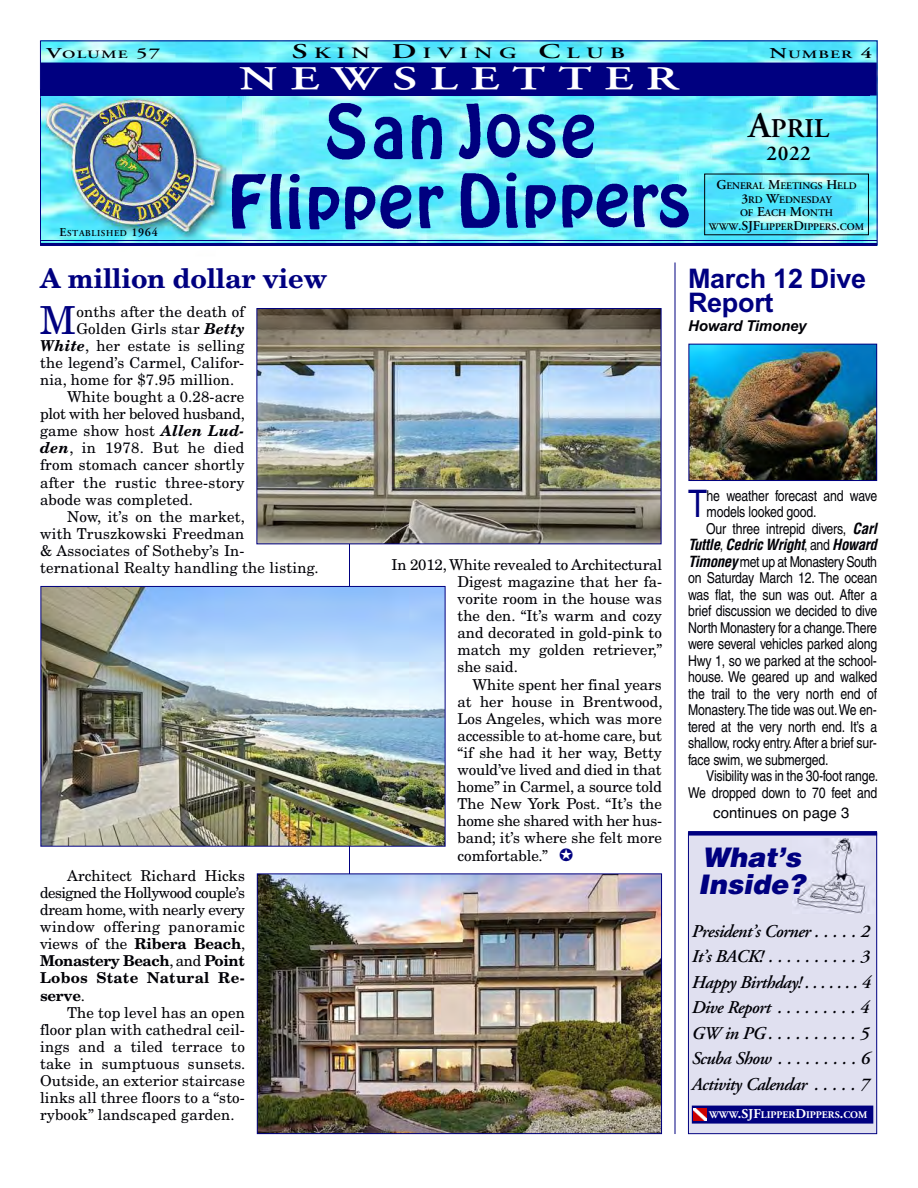
<style>
.page{position:relative;width:918px;height:1188px;background:#fff}
.page>*{position:absolute;margin:0;border:0;box-sizing:border-box;transform-origin:0 0}
.t1{font:38.7px "New Century Schlbk";color:#000080}
.t2{font:condensed 37.95px "Helvetica";color:#000080}
.t3{font:600 33px "Adobe Garamond";letter-spacing:.255em;color:#fff;scale:1.5 1}
.t4{font:700 27px "New Century Schlbk";letter-spacing:-.01em;color:#000080}
.t5{font:700 27px/24px "Arial";letter-spacing:-.01em;color:#000080}
.t6{font:italic 900 27px/27px "Helvetica";color:#000080}
.t7{font:600 27px "Adobe Garamond";color:#000006}
.t8{font:600 21px "Adobe Garamond";color:#000006}
.t9{font:italic 600 18px/25.5px "Adobe Garamond";letter-spacing:-.03em;color:#000006;text-align:justify}
.t10{font:600 15.75px "Adobe Garamond";letter-spacing:.27em;color:#000006;scale:1.5 1}
.t11{font:15px/17.1px "New Century Schlbk";letter-spacing:.01em;color:#000006;text-align:justify}
.t12{font:condensed 15px "Helvetica";letter-spacing:-.01em;color:#000006}
.t13{font:italic 700 condensed 15px "Helvetica";letter-spacing:-.025em;color:#000006}
.t14{font:condensed 15px "Helvetica";letter-spacing:-.03em;color:#000006}
.t15{font:15px "New Century Schlbk";letter-spacing:-.02em;color:#000006}
.t16{font:15px "Helvetica";color:#000006}
.t17{font:italic 700 15px "Arial";letter-spacing:-.01em;color:#000006}
.t18{font:600 11.25px "Adobe Garamond";letter-spacing:.07em;color:#000006;scale:1.5 1}
.t19{font:600 10.2px/13.5px "Adobe Garamond";letter-spacing:-.005em;color:#000006;text-align:center}
.t20{font:700 10.2px "Adobe Garamond";color:#fff}
.t21{font:600 9px "Adobe Garamond";letter-spacing:.07em;color:#000006}
.s1{font-size:15px}
.s2{font-size:21px}
.s3{font-size:12px}
.s4{font-weight:700;font-style:italic}
.s5{font-weight:700}
.s6{font-size:36px}
.s7{font-size:13.5px}
.s8{font-weight:400;font-style:normal}
</style>
<div class="page">
<img style="left:42px;top:42px;width:834px;height:201px">
<div style="left:41px;top:63px;width:836px;height:33px;background:#000080"></div>
<img style="left:41px;top:96px;width:829px;height:143px">
<img style="left:40px;top:239px;width:830px;height:4px">
<img style="left:40px;top:98px;width:202px;height:141px">
<hr style="left:40px;top:240px;width:837px;height:1px;background:#000080">
<hr style="left:40px;top:243px;width:837px;height:3px;background:#000080">
<img style="left:229px;top:98px;width:467px;height:136px">
<div style="left:689px;top:833px;width:187px;height:300px;background:#e0e0f0"></div>
<div style="left:688px;top:833px;width:189px;height:301px;border:1px solid #000080"></div>
<div style="left:692px;top:1106px;width:181px;height:18px;background:#000080"></div>
<img style="left:796px;top:839px;width:70px;height:74px">
<svg style="left:694px;top:1108px;width:12px;height:13px"></svg>
<div style="left:688px;top:831px;width:189px;height:5px;background:#000080"></div>
<hr style="left:675px;top:263px;width:1px;height:871px;background:#000080">
<img style="left:690px;top:346px;width:185px;height:133px">
<div style="left:688px;top:344px;width:189px;height:137px;border:1px solid #000080"></div>
<hr style="left:349px;top:535px;width:1px;height:351px;background:#000080">
<img style="left:258px;top:310px;width:401px;height:232px">
<div style="left:256px;top:308px;width:405px;height:236px;border:1px solid #000080"></div>
<img style="left:43px;top:588px;width:401px;height:257px">
<div style="left:41px;top:586px;width:405px;height:261px;border:1px solid #000080"></div>
<img style="left:259px;top:875px;width:401px;height:257px">
<div style="left:257px;top:873px;width:405px;height:261px;border:1px solid #000080"></div>
<p class="t18" style="left:46px;top:50px;width:77px"><span class="s1">V</span>OLUME <span class="s1">57</span></p>
<p class="t10" style="left:292px;top:47px;width:224px"><span class="s2">S</span>KIN <span class="s2">D</span>IVING <span class="s2">C</span>LUB</p>
<p class="t18" style="left:769px;top:50px;width:70px"><span class="s1">N</span>UMBER <span class="s1">4</span></p>
<h3 class="t3" style="left:239px;top:66px;width:294px">NEWSLETTER</h3>
<p class="t21" style="left:60px;top:230px;width:100px"><span class="s3">E</span>STABLISHED <span class="s3">1964</span></p>
<h3 class="t4" style="left:40px;top:268px;width:289px">A million dollar view</h3>
<h1 class="t1" style="left:40px;top:306px;width:38px">M</h1>
<p class="t11" style="left:76px;top:304px;width:169px">onths after the death of</p>
<p class="t11" style="left:76px;top:321px;width:170px">Golden Girls star <span class="s4">Betty</span></p>
<p class="t11" style="left:40px;top:338px;width:206px"><span class="s4">White</span>, her estate is selling</p>
<p class="t11" style="left:40px;top:355px;width:205px">the legend’s Carmel, Califor-</p>
<p class="t11" style="left:40px;top:373px;width:196px">nia, home for $7.95 million.</p>
<p class="t11" style="left:67px;top:390px;width:179px">White bought a 0.28-acre</p>
<p class="t15" style="left:40px;top:408px;width:206px">plot with her beloved husband,</p>
<p class="t11" style="left:40px;top:424px;width:205px">game show host <span class="s4">Allen Lud-</span></p>
<p class="t11" style="left:40px;top:441px;width:206px"><span class="s4">den</span>, in 1978. But he died</p>
<p class="t11" style="left:40px;top:458px;width:206px">from stomach cancer shortly</p>
<p class="t11" style="left:40px;top:475px;width:206px">after the rustic three-story</p>
<p class="t11" style="left:40px;top:492px;width:154px">abode was completed.</p>
<p class="t11" style="left:67px;top:509px;width:179px">Now, it’s on the market,</p>
<p class="t11" style="left:40px;top:526px;width:206px">with Truszkowski Freedman</p>
<p class="t11" style="left:40px;top:544px;width:206px">&amp; Associates of Sotheby’s In-</p>
<p class="t11" style="left:40px;top:561px;width:280px">ternational Realty handling the listing.</p>
<p class="t11" style="left:40px;top:868px;width:207px;text-indent:27px">Architect Richard Hicks designed the Hollywood couple’s dream home, with nearly every window offering panoramic views of the <span class="s5">Ribera Beach</span>, <span class="s5">Monastery Beach</span>, and <span class="s5">Point Lobos State Natural Re&shy;serve</span>.</p>
<p class="t11" style="left:40px;top:1005px;width:207px;text-indent:27px">The top level has an open floor plan with cathedral ceil&shy;ings and a tiled terrace to take in sumptuous sunsets.<br>Outside, an exterior staircase links all three floors to a “sto&shy;rybook” landscaped garden.</p>
<h3 class="t7" style="left:748px;top:118px;width:82px"><span class="s6">A</span>PRIL</h3>
<h3 class="t8" style="left:767px;top:145px;width:46px">2022</h3>
<p class="t19" style="left:709px;top:180px;width:157px"><span class="s7">G</span>ENERAL <span class="s7">M</span>EETINGS <span class="s7">H</span>ELD<br><span class="s7">3</span>RD <span class="s7">W</span>EDNESDAY<br>OF <span class="s7">E</span>ACH <span class="s7">M</span>ONTH<br>WWW<span class="s7">.SJF</span>LIPPER<span class="s7">D</span>IPPERS<span class="s7">.</span>COM</p>
<h3 class="t5" style="left:688px;top:266px;width:180px">March 12 Dive<br>Report</h3>
<p class="t17" style="left:688px;top:317px;width:120px">Howard Timoney</p>
<p class="t11" style="left:458px;top:557px;width:206px;text-indent:-66px">In 2012, White revealed to Architectural Digest magazine that her fa&shy;vorite room in the house was the den. “It’s warm and cozy and decorated in gold-pink to match my golden retriever,” she said.</p>
<p class="t11" style="left:458px;top:677px;width:207px;text-indent:15px">White spent her final years at her house in Brentwood, Los Angeles, which was more accessible to at-home care, but “if she had it her way, Betty would’ve lived and died in that home” in Carmel, a source told The New York Post. “It’s the home she shared with her hus&shy;band; it’s where she felt more comfortable.”</p>
<h2 class="t2" style="left:688px;top:490px;width:21px">T</h2>
<p class="t12" style="left:707px;top:490px;width:172px">he weather forecast and wave</p>
<p class="t12" style="left:707px;top:506px;width:112px">models looked good.</p>
<p class="t12" style="left:706px;top:523px;width:172px">Our three intrepid divers, <span class="s4">Carl</span></p>
<p class="t13" style="left:688px;top:539px;width:191px">Tuttle<span class="s8">,</span> Cedric Wright<span class="s8">, and</span> Howard</p>
<p class="t14" style="left:688px;top:556px;width:190px"><span class="s4">Timoney</span> met up at Monastery South</p>
<p class="t12" style="left:688px;top:572px;width:191px">on Saturday March 12. The ocean</p>
<p class="t12" style="left:688px;top:589px;width:191px">was flat, the sun was out. After a</p>
<p class="t12" style="left:688px;top:605px;width:191px">brief discussion we decided to dive</p>
<p class="t12" style="left:688px;top:622px;width:191px">North Monastery for a change. There</p>
<p class="t12" style="left:688px;top:638px;width:191px">were several vehicles parked along</p>
<p class="t12" style="left:688px;top:655px;width:190px">Hwy 1, so we parked at the school-</p>
<p class="t12" style="left:688px;top:671px;width:191px">house. We geared up and walked</p>
<p class="t12" style="left:688px;top:688px;width:191px">the trail to the very north end of</p>
<p class="t12" style="left:688px;top:704px;width:190px">Monastery. The tide was out. We en-</p>
<p class="t12" style="left:688px;top:721px;width:191px">tered at the very north end. It’s a</p>
<p class="t12" style="left:688px;top:737px;width:190px">shallow, rocky entry. After a brief sur-</p>
<p class="t12" style="left:688px;top:754px;width:142px">face swim, we submerged.</p>
<p class="t12" style="left:706px;top:770px;width:174px">Visibility was in the 30-foot range.</p>
<p class="t12" style="left:688px;top:787px;width:191px">We dropped down to 70 feet and</p>
<p class="t16" style="left:713px;top:804px;width:138px">continues on page 3</p>
<h3 class="t6" style="left:698px;top:843px;width:108px">What’s<br>Inside?</h3>
<p class="t9" style="left:692px;top:920px;width:181px">President’s Corner . . . . . 2<br>It’s BACK! . . . . . . . . . . 3<br>Happy Birthday! . . . . . . . 4<br>Dive Report . . . . . . . . . 4<br>GW in PG . . . . . . . . . . 5<br>Scuba Show . . . . . . . . . 6<br>Activity Calendar . . . . . 7</p>
<p class="t20" style="left:709px;top:1111px;width:160px">WWW<span class="s7">.SJF</span>LIPPER<span class="s7">D</span>IPPERS<span class="s7">.</span>COM</p>
</div>
